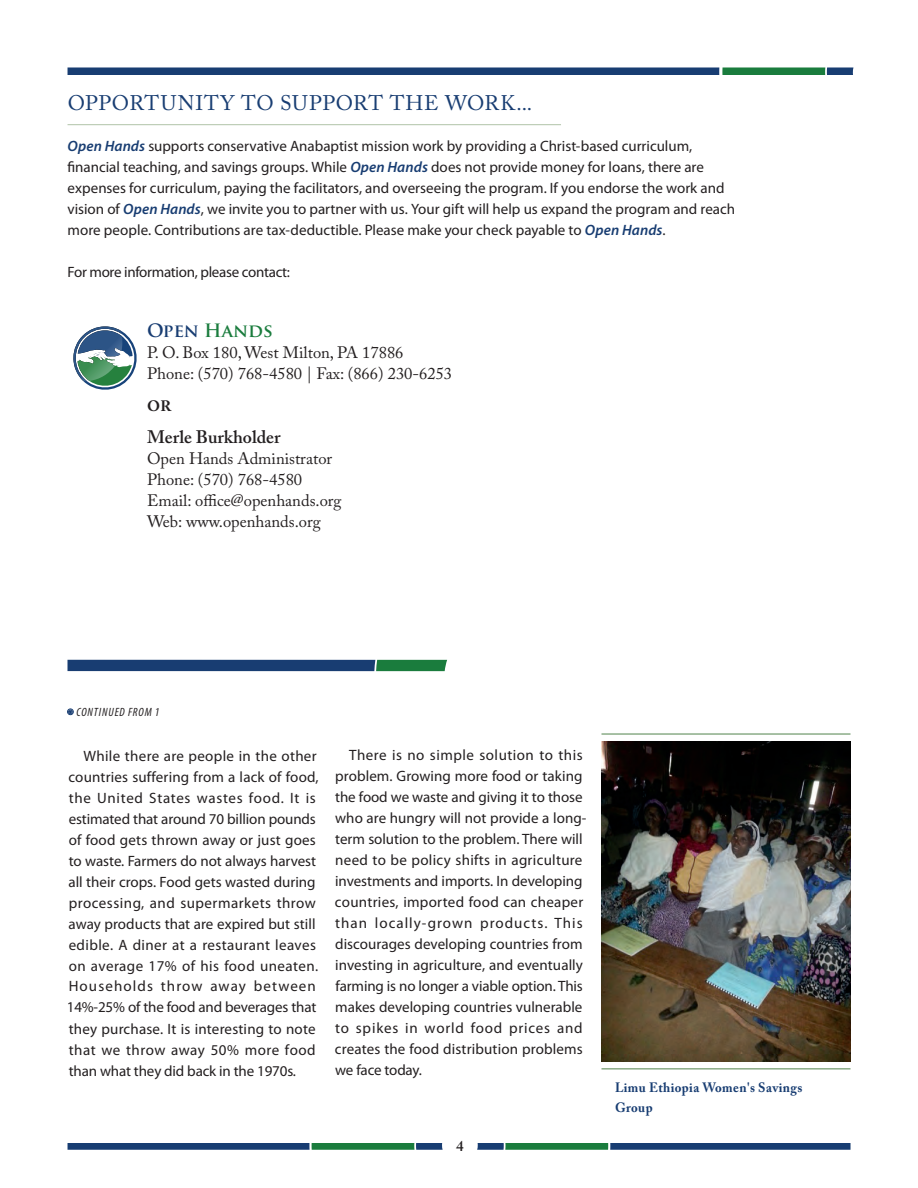
<style>
.page{position:relative;width:918px;height:1188px;background:#fff}
.page>*{position:absolute;margin:0;border:0;box-sizing:border-box;transform-origin:0 0}
.t1{font:21px "Adobe Caslon Pro";letter-spacing:.035em;color:#183d72}
.t2{font:600 18px "Adobe Caslon Pro";color:#231f20}
.t3{font:700 18px "Trajan Pro";color:#1a7c3d}
.t4{font:16.5px/21px "Adobe Caslon Pro";color:#231f20}
.t5{font:15px/21px "Myriad Pro";letter-spacing:.005em;color:#231f20}
.t6{font:15px "Myriad Pro";letter-spacing:-.02em;color:#231f20}
.t7{font:700 15px "Adobe Caslon Pro";color:#231f20}
.t8{font:600 15px "Adobe Caslon Pro";color:#231f20}
.t9{font:700 13.5px/19.5px "Adobe Caslon Pro";letter-spacing:.03em;color:#183d72;scale:.95 1}
.t10{font:italic condensed 12px "Myriad Pro";letter-spacing:.08em;color:#231f20}
.s1{font-weight:600;font-style:italic;color:#183d72}
.s2{color:#183d72}
</style>
<div class="page">
<hr style="left:68px;top:124px;width:493px;height:1px;background:#b9cab2">
<hr style="left:602px;top:1068px;width:248px;height:1px;background:#7ca278">
<hr style="left:602px;top:733px;width:248px;height:2px;background:#7ca278">
<svg style="left:73px;top:326px;width:64px;height:64px"></svg>
<svg style="left:68px;top:1143px;width:783px;height:7px"></svg>
<svg style="left:68px;top:67px;width:785px;height:8px"></svg>
<svg style="left:68px;top:660px;width:379px;height:11px"></svg>
<svg style="left:67px;top:709px;width:6px;height:6px"></svg>
<img style="left:602px;top:741px;width:248px;height:321px">
<h1 class="t1" style="left:68px;top:90px;width:466px">OPPORTUNITY TO SUPPORT THE WORK...</h1>
<p class="t5" style="left:68px;top:136px;width:669px"><span class="s1">Open Hands</span> supports conservative Anabaptist mission work by providing a Christ-based curriculum, financial teaching, and savings groups. While <span class="s1">Open Hands</span> does not provide money for loans, there are expenses for curriculum, paying the facilitators, and overseeing the program. If you endorse the work and vision of <span class="s1">Open Hands</span>, we invite you to partner with us. Your gift will help us expand the program and reach more people. Contributions are tax-deductible. Please make your check payable to <span class="s1">Open Hands</span>.</p>
<p class="t6" style="left:68px;top:264px;width:224px">For more information, please contact:</p>
<p class="t3" style="left:147px;top:319px;width:127px"><span class="s2">Open</span> Hands</p>
<p class="t4" style="left:147px;top:341px;width:307px">P. O. Box 180, West Milton, PA 17886<br>Phone: (570) 768-4580 | Fax: (866) 230-6253</p>
<p class="t7" style="left:147px;top:397px;width:26px">OR</p>
<p class="t2" style="left:147px;top:426px;width:135px">Merle Burkholder</p>
<p class="t4" style="left:147px;top:448px;width:196px">Open Hands Administrator<br>Phone: (570) 768-4580<br>Email: office@openhands.org<br>Web: www.openhands.org</p>
<p class="t10" style="left:77px;top:706px;width:85px">CONTINUED FROM 1</p>
<p class="t5" style="left:67px;top:745px;width:253px;text-indent:17px">While there are people in the other countries suffering from a lack of food, the United States wastes food. It is estimated that around 70 billion pounds of food gets thrown away or just goes to waste. Farmers do not always harvest all their crops. Food gets wasted during processing, and supermarkets throw away products that are expired but still edible. A diner at a restaurant leaves on average 17% of his food uneaten.<br>Households throw away between 14%-25% of the food and beverages that they purchase. It is interesting to note that we throw away 50% more food than what they did back in the 1970s.</p>
<p class="t5" style="left:335px;top:745px;width:253px;text-indent:14px">There is no simple solution to this problem. Growing more food or taking the food we waste and giving it to those who are hungry will not provide a long&shy;term solution to the problem. There will need to be policy shifts in agriculture investments and imports. In developing countries, imported food can cheaper than locally-grown products. This discourages developing countries from investing in agriculture, and eventually farming is no longer a viable option. This makes developing countries vulnerable to spikes in world food prices and creates the food distribution problems we face today.</p>
<p class="t8" style="left:456px;top:1137px;width:9px">4</p>
<p class="t9" style="left:615px;top:1078px;width:199px">Limu Ethiopia Women's Savings<br>Group</p>
</div>
